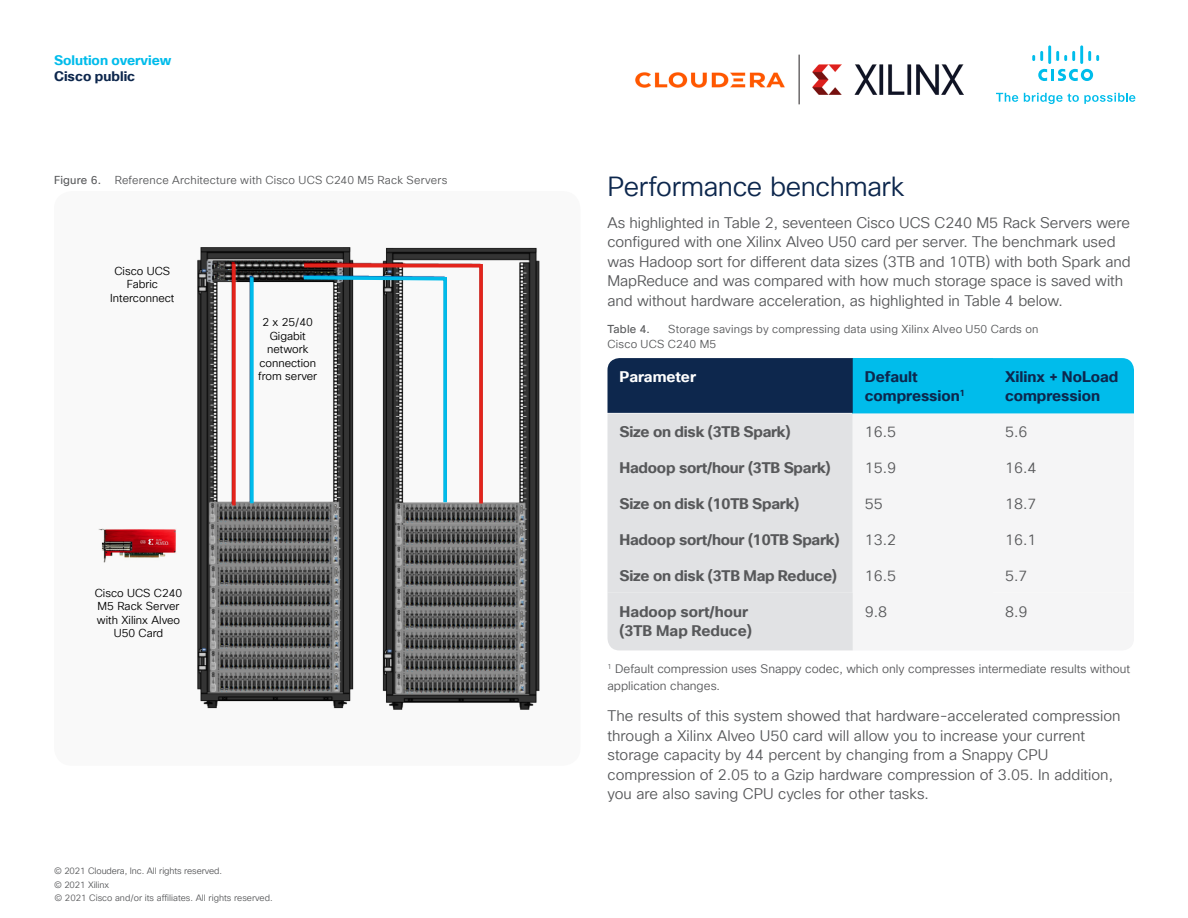
<style>
.page{position:relative;width:1188px;height:918px;background:#fff}
.page>*{position:absolute;margin:0;border:0;box-sizing:border-box;transform-origin:0 0}
.Subhead2_Midnight{font:27px "Cisco Sans TT Light";letter-spacing:-.015em;color:#0d274d}
.Body{font:15px/19.5px "Cisco Sans TT Light";letter-spacing:-.005em;color:#57585a}
.Table_body{font:700 15px/19.5px "Cisco Sans TT";letter-spacing:-.015em;color:#57585a}
.Table_Head{font:700 15px/19.5px "Cisco Sans TT";color:#0d274d}
.Table_body-2{font:15px "Cisco Sans TT Light";color:#57585a}
.Table_Head-2{font:700 15px "Cisco Sans TT";color:#fff}
.t1{font:700 13.5px "Cisco Sans TT";color:#00bceb}
.t2{font:700 13.5px "Cisco Sans TT";color:#0d274d}
.Body-2{font:12px/16.5px "Cisco Sans TT Light";color:#57585a}
.FigureCaption{font:11.25px/15px "Cisco Sans TT Light";letter-spacing:.015em;color:#57585a}
.t3{font:11.25px/13.5px "Cisco Sans TT Light";color:#000;text-align:center}
.FigureCaption-2{font:11.25px "Cisco Sans TT";letter-spacing:.015em;color:#57585a}
.Footer_white{font:9px "Cisco Sans TT Light";color:#57585a}
.Footer_-_gray{font:9px "Cisco Sans TT Light";letter-spacing:-.01em;color:#57585a}
.s1{font-family:"Cisco Sans TT"}
</style>
<div class="page">
<svg style="left:996px;top:93px;width:22px;height:9px"></svg>
<svg style="left:1024px;top:93px;width:111px;height:11px"></svg>
<svg style="left:1038px;top:69px;width:55px;height:12px"></svg>
<svg style="left:1032px;top:51px;width:11px;height:10px"></svg>
<hr style="left:1048px;top:45px;width:3px;height:19px;background:#00bdeb">
<svg style="left:1056px;top:51px;width:19px;height:10px"></svg>
<hr style="left:1080px;top:45px;width:3px;height:19px;background:#00bdeb">
<svg style="left:1088px;top:51px;width:11px;height:10px"></svg>
<img style="left:635px;top:72px;width:150px;height:15px">
<img style="left:812px;top:64px;width:152px;height:31px">
<hr style="left:799px;top:55px;width:1px;height:49px;background:#231f20">
<div style="left:54px;top:191px;width:526px;height:575px;background:#f9f9f9;border-radius:18px"></div>
<img style="left:198px;top:248px;width:342px;height:461px">
<svg style="left:232px;top:264px;width:4px;height:241px"></svg>
<svg style="left:250px;top:277px;width:4px;height:226px"></svg>
<svg style="left:301px;top:262px;width:184px;height:245px"></svg>
<svg style="left:300px;top:274px;width:149px;height:232px"></svg>
<img style="left:99px;top:529px;width:77px;height:34px">
<div style="left:853px;top:358px;width:140px;height:55px;background:#00bceb"></div>
<div style="left:608px;top:413px;width:245px;height:180px;background:#e1e2e4"></div>
<svg style="left:853px;top:413px;width:281px;height:1px"></svg>
<div style="left:608px;top:358px;width:245px;height:55px;background:#0d274d"></div>
<div style="left:993px;top:358px;width:141px;height:55px;background:#00bceb"></div>
<div style="left:608px;top:593px;width:245px;height:57px;background:#e1e2e4"></div>
<p class="t1" style="left:54px;top:51px;width:119px">Solution overview</p>
<p class="t2" style="left:54px;top:67px;width:83px">Cisco public</p>
<p class="FigureCaption" style="left:54px;top:173px;width:395px"><span class="s1">Figure 6.</span> Reference Architecture with Cisco UCS C240 M5 Rack Servers</p>
<p class="t3" style="left:110px;top:264px;width:66px">Cisco UCS<br>Fabric<br>Interconnect</p>
<p class="t3" style="left:258px;top:316px;width:60px">2 x 25/40<br>Gigabit network connection from server</p>
<p class="t3" style="left:95px;top:587px;width:89px">Cisco UCS C240<br>M5 Rack Server with Xilinx Alveo<br>U50 Card</p>
<p class="Footer_-_gray" style="left:54px;top:865px;width:170px">© 2021 Cloudera, Inc. All rights reserved.</p>
<p class="Footer_-_gray" style="left:54px;top:879px;width:57px">© 2021 Xilinx</p>
<p class="Footer_white" style="left:54px;top:892px;width:220px">© 2021 Cisco and/or its affiliates. All rights reserved.</p>
<p class="Subhead2_Midnight" style="left:608px;top:169px;width:298px">Performance benchmark</p>
<p class="Body" style="left:608px;top:213px;width:525px">As highlighted in Table 2, seventeen Cisco UCS C240 M5 Rack Servers were configured with one Xilinx Alveo U50 card per server. The benchmark used was Hadoop sort for different data sizes (3TB and 10TB) with both Spark and MapReduce and was compared with how much storage space is saved with and without hardware acceleration, as highlighted in Table 4 below.</p>
<p class="FigureCaption-2" style="left:608px;top:321px;width:44px">Table 4.</p>
<p class="FigureCaption" style="left:608px;top:321px;width:432px;text-indent:61px">Storage savings by compressing data using Xilinx Alveo U50 Cards on<br>Cisco UCS C240 M5</p>
<p class="Table_Head-2" style="left:620px;top:367px;width:78px">Parameter</p>
<p class="Table_Head" style="left:865px;top:367px;width:102px">Default compression<sup>1</sup></p>
<p class="Table_Head" style="left:1005px;top:367px;width:115px">Xilinx + NoLoad compression</p>
<p class="Table_body" style="left:620px;top:423px;width:173px">Size on disk (3TB Spark)</p>
<p class="Table_body-2" style="left:865px;top:422px;width:33px">16.5</p>
<p class="Table_body-2" style="left:1005px;top:422px;width:24px">5.6</p>
<p class="Table_body" style="left:620px;top:458px;width:213px">Hadoop sort/hour (3TB Spark)</p>
<p class="Table_body-2" style="left:865px;top:458px;width:33px">15.9</p>
<p class="Table_body-2" style="left:1005px;top:458px;width:33px">16.4</p>
<p class="Table_body" style="left:620px;top:494px;width:181px">Size on disk (10TB Spark)</p>
<p class="Table_body-2" style="left:865px;top:494px;width:19px">55</p>
<p class="Table_body-2" style="left:1005px;top:494px;width:33px">18.7</p>
<p class="Table_body" style="left:620px;top:530px;width:221px">Hadoop sort/hour (10TB Spark)</p>
<p class="Table_body-2" style="left:865px;top:530px;width:33px">13.2</p>
<p class="Table_body-2" style="left:1005px;top:530px;width:33px">16.1</p>
<p class="Table_body" style="left:620px;top:566px;width:219px">Size on disk (3TB Map Reduce)</p>
<p class="Table_body-2" style="left:865px;top:566px;width:33px">16.5</p>
<p class="Table_body-2" style="left:1005px;top:566px;width:24px">5.7</p>
<p class="Table_body" style="left:620px;top:602px;width:134px">Hadoop sort/hour (3TB Map Reduce)</p>
<p class="Table_body-2" style="left:865px;top:602px;width:24px">9.8</p>
<p class="Table_body-2" style="left:1005px;top:602px;width:24px">8.9</p>
<p class="Body-2" style="left:608px;top:661px;width:524px"><sup>1</sup> Default compression uses Snappy codec, which only compresses intermediate results without application changes.</p>
<p class="Body" style="left:608px;top:707px;width:515px">The results of this system showed that hardware-accelerated compression through a Xilinx Alveo U50 card will allow you to increase your current storage capacity by 44 percent by changing from a Snappy CPU compression of 2.05 to a Gzip hardware compression of 3.05. In addition, you are also saving CPU cycles for other tasks.</p>
</div>
